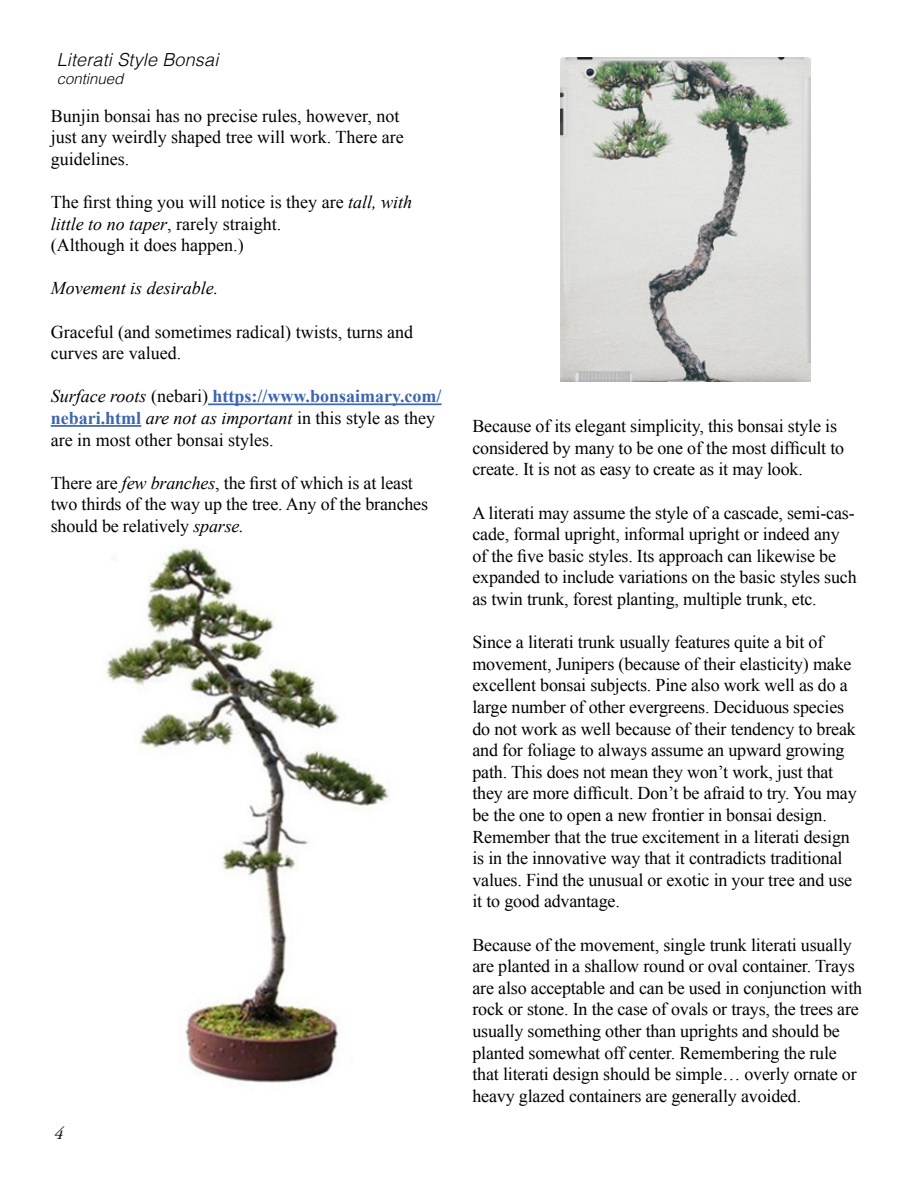
<style>
.page{position:relative;width:918px;height:1188px;background:#fff}
.page>*{position:absolute;margin:0;border:0;box-sizing:border-box;transform-origin:0 0}
.t1{font:18px/21.6px "Times New Roman";letter-spacing:-.01em;color:#000}
.t2{font:italic 18px "Times New Roman";color:#000}
.t3{font:italic 300 18px "Helvetica";letter-spacing:.01em;color:#000}
.t4{font:italic 18px "Adobe Garamond Pro";color:#000}
.t5{font:italic 300 15px "Helvetica";color:#000}
.s1{font-style:italic}
.s2{font-weight:700;color:#3c65af}
</style>
<div class="page">
<hr style="left:208px;top:403px;width:234px;height:2px;background:#3c65af">
<hr style="left:51px;top:425px;width:90px;height:2px;background:#3c65af">
<img style="left:106px;top:548px;width:284px;height:538px">
<img style="left:560px;top:57px;width:251px;height:324px">
<p class="t3" style="left:57px;top:44px;width:163px">Literati Style Bonsai</p>
<p class="t5" style="left:57px;top:66px;width:68px">continued</p>
<p class="t1" style="left:51px;top:104px;width:355px">Bunjin bonsai has no precise rules, however, not just any weirdly shaped tree will work. There are guidelines.</p>
<p class="t1" style="left:51px;top:191px;width:363px">The first thing you will notice is they are <span class="s1">tall, with little to no taper</span>, rarely straight.<br>(Although it does happen.)</p>
<p class="t2" style="left:51px;top:276px;width:169px">Movement is desirable.</p>
<p class="t1" style="left:51px;top:320px;width:364px">Graceful (and sometimes radical) twists, turns and curves are valued.</p>
<p class="t1" style="left:51px;top:385px;width:392px"><span class="s1">Surface roots</span> (nebari) <span class="s2">https://www.bonsaimary.com/ nebari.html</span> <span class="s1">are not as important</span> in this style as they are in most other bonsai styles.</p>
<p class="t1" style="left:51px;top:472px;width:379px">There are <span class="s1">few branches</span>, the first of which is at least two thirds of the way up the tree. Any of the branches should be relatively <span class="s1">sparse.</span></p>
<p class="t4" style="left:54px;top:1123px;width:10px">4</p>
<p class="t1" style="left:472px;top:415px;width:373px">Because of its elegant simplicity, this bonsai style is considered by many to be one of the most difficult to create. It is not as easy to create as it may look.</p>
<p class="t1" style="left:472px;top:501px;width:386px">A literati may assume the style of a cascade, semi-cas&shy;cade, formal upright, informal upright or indeed any of the five basic styles. Its approach can likewise be expanded to include variations on the basic styles such as twin trunk, forest planting, multiple trunk, etc.</p>
<p class="t1" style="left:472px;top:631px;width:386px">Since a literati trunk usually features quite a bit of movement, Junipers (because of their elasticity) make excellent bonsai subjects. Pine also work well as do a large number of other evergreens. Deciduous species do not work as well because of their tendency to break and for foliage to always assume an upward growing path. This does not mean they won’t work, just that they are more difficult. Don’t be afraid to try. You may be the one to open a new frontier in bonsai design.<br>Remember that the true excitement in a literati design is in the innovative way that it contradicts traditional values. Find the unusual or exotic in your tree and use it to good advantage.</p>
<p class="t1" style="left:472px;top:933px;width:391px">Because of the movement, single trunk literati usually are planted in a shallow round or oval container. Trays are also acceptable and can be used in conjunction with rock or stone. In the case of ovals or trays, the trees are usually something other than uprights and should be planted somewhat off center. Remembering the rule that literati design should be simple… overly ornate or heavy glazed containers are generally avoided.</p>
</div>
